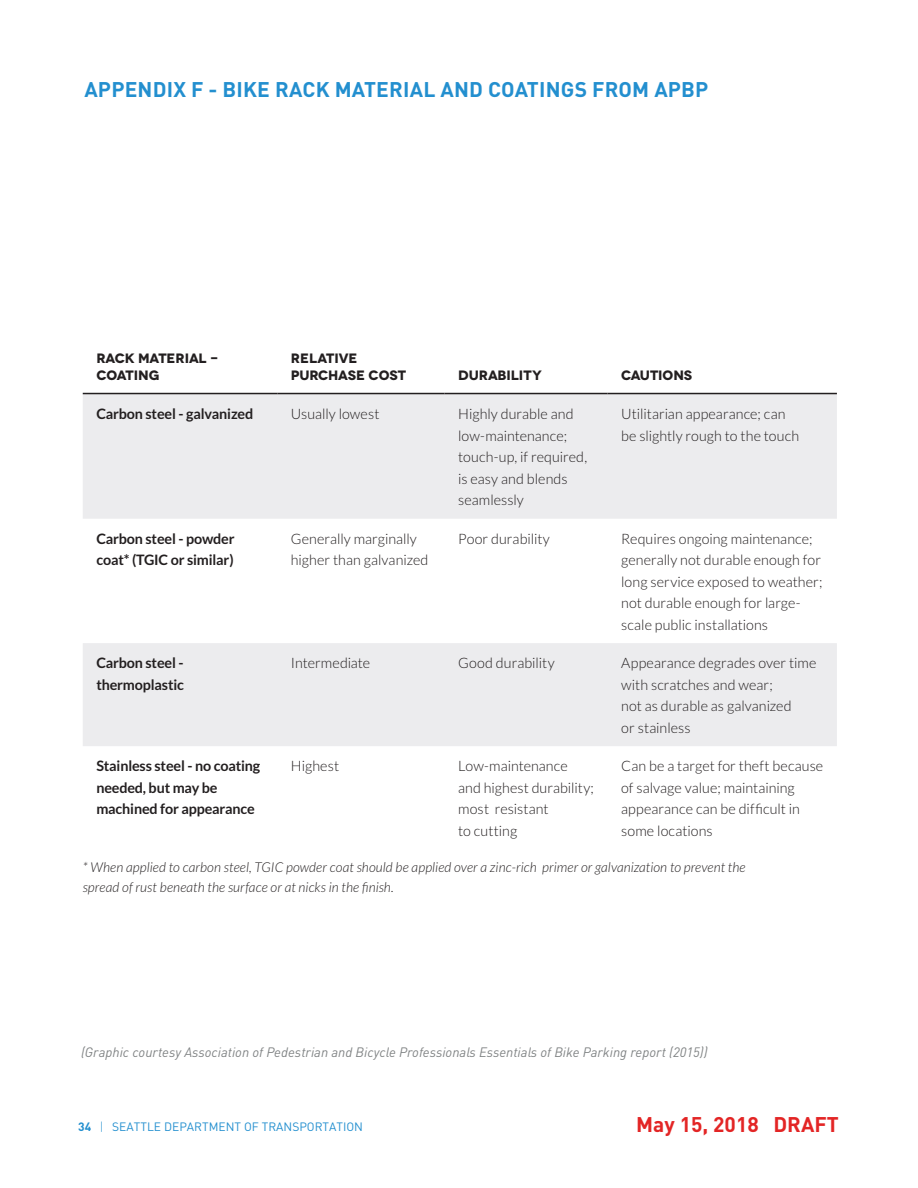
<style>
.page{position:relative;width:918px;height:1188px;background:#fff}
.page>*{position:absolute;margin:0;border:0;box-sizing:border-box;transform-origin:0 0}
.t1{font:700 21px "DIN Pro";letter-spacing:.01em;color:#238fcf}
.t2{font:700 21px "DIN Pro";color:#e32525}
.t3{font:300 14.4px/21.5px "Lato";letter-spacing:.005em;color:#231f20}
.t4{font:700 14.4px/21.5px "Lato";letter-spacing:-.01em;color:#231f20}
.t5{font:italic 300 13.65px/19.6px "Lato";letter-spacing:.005em;color:#231f20}
.t6{font:700 13.65px/16.6px "Novecentowide";letter-spacing:-.005em;color:#231f20}
.t7{font:italic 13.5px "DINOT";color:#808384}
.t8{font:12px "DIN Pro";color:#238fcf}
.s1{font-weight:700}
.s2{font-weight:300}
</style>
<div class="page">
<svg style="left:83px;top:394px;width:754px;height:352px;fill:#ececee"></svg>
<hr style="left:83px;top:393px;width:194px;height:1px;background:#231f20">
<hr style="left:277px;top:393px;width:168px;height:1px;background:#231f20">
<hr style="left:445px;top:393px;width:163px;height:1px;background:#231f20">
<hr style="left:608px;top:393px;width:229px;height:1px;background:#231f20">
<h1 class="t1" style="left:84px;top:72px;width:626px">APPENDIX F - BIKE RACK MATERIAL AND COATINGS FROM APBP</h1>
<p class="t6" style="left:96px;top:350px;width:123px">RACK MATERIAL -<br>COATING</p>
<p class="t6" style="left:291px;top:350px;width:117px">RELATIVE<br>PURCHASE COST</p>
<p class="t6" style="left:458px;top:367px;width:85px">DURABILITY</p>
<p class="t6" style="left:621px;top:367px;width:73px">CAUTIONS</p>
<p class="t4" style="left:96px;top:403px;width:158px">Carbon steel - galvanized</p>
<p class="t3" style="left:291px;top:404px;width:90px">Usually lowest</p>
<p class="t3" style="left:458px;top:404px;width:130px">Highly durable and low-maintenance; touch-up, if required, is easy and blends seamlessly</p>
<p class="t3" style="left:621px;top:404px;width:179px">Utilitarian appearance; can be slightly rough to the touch</p>
<p class="t4" style="left:96px;top:528px;width:140px">Carbon steel - powder coat* (TGIC or similar)</p>
<p class="t3" style="left:291px;top:528px;width:139px">Generally marginally higher than galvanized</p>
<p class="t3" style="left:458px;top:528px;width:93px">Poor durability</p>
<p class="t3" style="left:621px;top:528px;width:203px">Requires ongoing maintenance; generally not durable enough for long service exposed to weather; not durable enough for large&shy;scale public installations</p>
<p class="t4" style="left:96px;top:652px;width:89px">Carbon steel - thermoplastic</p>
<p class="t3" style="left:291px;top:652px;width:81px">Intermediate</p>
<p class="t3" style="left:458px;top:652px;width:98px">Good durability</p>
<p class="t3" style="left:621px;top:652px;width:197px">Appearance degrades over time with scratches and wear;<br>not as durable as galvanized<br>or stainless</p>
<p class="t4" style="left:96px;top:755px;width:165px">Stainless steel - no coating needed, but may be machined for appearance</p>
<p class="t3" style="left:291px;top:756px;width:50px">Highest</p>
<p class="t3" style="left:458px;top:756px;width:137px">Low-maintenance and highest durability; most resistant<br>to cutting</p>
<p class="t3" style="left:621px;top:756px;width:204px">Can be a target for theft because of salvage value; maintaining appearance can be difficult in some locations</p>
<p class="t5" style="left:83px;top:858px;width:664px">* When applied to carbon steel, TGIC powder coat should be applied over a zinc-rich primer or galvanization to prevent the spread of rust beneath the surface or at nicks in the finish.</p>
<p class="t7" style="left:81px;top:1044px;width:628px">(Graphic courtesy Association of Pedestrian and Bicycle Professionals Essentials of Bike Parking report (2015))</p>
<p class="t8" style="left:78px;top:1117px;width:286px"><span class="s1">34</span> <span class="s2">|</span> SEATTLE DEPARTMENT OF TRANSPORTATION</p>
<h1 class="t2" style="left:636px;top:1107px;width:204px">May 15, 2018 DRAFT</h1>
</div>
